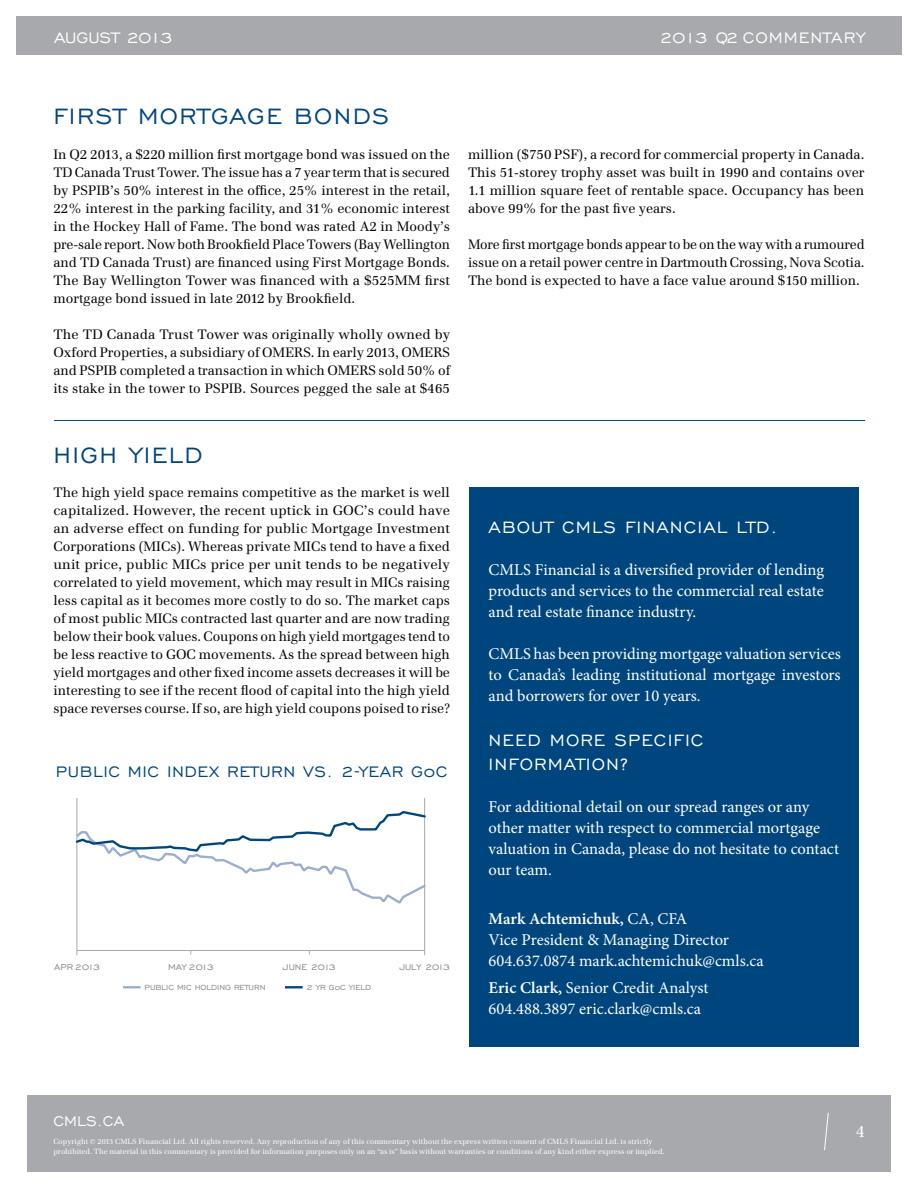
<style>
.page{position:relative;width:918px;height:1188px;background:#fff}
.page>*{position:absolute;margin:0;border:0;box-sizing:border-box;transform-origin:0 0}
.t1{font:28.5px "Engravers Gothic BT";letter-spacing:.05em;color:#00467e}
.t2{font:21px/24px "Engravers Gothic BT";letter-spacing:.05em;color:#fff}
.t3{font:19.5px "Engravers Gothic BT";letter-spacing:.03em;color:#00467e}
.t4{font:19.5px "Engravers Gothic BT";letter-spacing:.05em;color:#fff}
.t5{font:19.5px "Engravers Gothic BT";letter-spacing:-.005em;color:#fff}
.t6{font:18px "Engravers Gothic BT";color:#fff}
.t7{font:16.5px/21px "Minion Pro";color:#fff}
.t8{font:16.5px "Emona";color:#fff}
.t9{font:13.5px/18px "Emona";color:#040503;text-align:justify}
.t10{font:10.65px "Engravers Gothic BT";color:#808285}
.t11{font:9.45px "Engravers Gothic BT";letter-spacing:-.005em;color:#808285}
.t12{font:7.5px/10.5px "Emona";color:#fff}
.s1{font-weight:600}
</style>
<div class="page">
<hr style="left:54px;top:420px;width:811px;height:1px;background:#00467e">
<div style="left:16px;top:16px;width:886px;height:39px;background:#a8a9ad"></div>
<div style="left:27px;top:1095px;width:863px;height:77px;background:#a8a9ad"></div>
<svg style="left:824px;top:1112px;width:5px;height:39px"></svg>
<hr style="left:77px;top:950px;width:348px;height:1px;background:#a8a9ad">
<hr style="left:77px;top:798px;width:1px;height:157px;background:#a8a9ad">
<hr style="left:424px;top:798px;width:1px;height:157px;background:#a8a9ad">
<svg style="left:123px;top:986px;width:18px;height:2px"></svg>
<svg style="left:285px;top:986px;width:18px;height:2px"></svg>
<svg style="left:75px;top:810px;width:351px;height:96px"></svg>
<div style="left:469px;top:487px;width:390px;height:559px;background:#00467e"></div>
<h3 class="t5" style="left:54px;top:27px;width:120px">August 2013</h3>
<h3 class="t4" style="left:659px;top:27px;width:209px">2013 Q2 Commentary</h3>
<h1 class="t1" style="left:53px;top:100px;width:337px">First Mortgage Bon dS</h1>
<p class="t9" style="left:53px;top:145px;width:398px">In Q2 2013, a $220 million first mortgage bond was issued on the TD Canada Trust Tower. The issue has a 7 year term that is secured by PSPIB’s 50% interest in the office, 25% interest in the retail, 22% interest in the parking facility, and 31% economic interest in the Hockey Hall of Fame. The bond was rated A2 in Moody’s pre-sale report. Now both Brookfield Place Towers (Bay Wellington and TD Canada Trust) are financed using First Mortgage Bonds.<br>The Bay Wellington Tower was financed with a $525MM first mortgage bond issued in late 2012 by Brookfield.</p>
<p class="t9" style="left:53px;top:325px;width:398px">The TD Canada Trust Tower was originally wholly owned by Oxford Properties, a subsidiary of OMERS. In early 2013, OMERS and PSPIB completed a transaction in which OMERS sold 50% of its stake in the tower to PSPIB. Sources pegged the sale at $465</p>
<p class="t9" style="left:468px;top:145px;width:398px">million ($750 PSF), a record for commercial property in Canada.<br>This 51-storey trophy asset was built in 1990 and contains over 1.1 million square feet of rentable space. Occupancy has been above 99% for the past five years.</p>
<p class="t9" style="left:468px;top:235px;width:398px">More first mortgage bonds appear to be on the way with a rumoured issue on a retail power centre in Dartmouth Crossing, Nova Scotia.<br>The bond is expected to have a face value around $150 million.</p>
<h1 class="t1" style="left:53px;top:439px;width:150px">High Yield</h1>
<p class="t9" style="left:53px;top:484px;width:398px">The high yield space remains competitive as the market is well capitalized. However, the recent uptick in GOC’s could have an adverse effect on funding for public Mortgage Investment Corporations (MICs). Whereas private MICs tend to have a fixed unit price, public MICs price per unit tends to be negatively correlated to yield movement, which may result in MICs raising less capital as it becomes more costly to do so. The market caps of most public MICs contracted last quarter and are now trading below their book values. Coupons on high yield mortgages tend to be less reactive to GOC movements. As the spread between high yield mortgages and other fixed income assets decreases it will be interesting to see if the recent flood of capital into the high yield space reverses course. If so, are high yield coupons poised to rise?</p>
<h3 class="t3" style="left:56px;top:761px;width:392px">public mic in dex return vs . 2-year goc</h3>
<p class="t10" style="left:54px;top:961px;width:47px">APR 2013</p>
<p class="t10" style="left:168px;top:961px;width:47px">MAY 2013</p>
<p class="t10" style="left:283px;top:961px;width:54px">JUNE 2013</p>
<p class="t10" style="left:399px;top:961px;width:52px">JULY 2013</p>
<p class="t11" style="left:145px;top:982px;width:122px">PUBLIC MIC HOLDING RETURN</p>
<p class="t11" style="left:307px;top:982px;width:66px">2 YR GoC YIELD</p>
<h2 class="t2" style="left:489px;top:515px;width:42px">ABOUT</h2>
<h2 class="t2" style="left:562px;top:515px;width:146px">CMLS FI NANCIAL</h2>
<h2 class="t2" style="left:736px;top:515px;width:43px">LTD .</h2>
<p class="t7" style="left:489px;top:559px;width:337px;text-align:justify">CMLS Financial is a diversified provider of lending products and services to the commercial real estate and real estate finance industry.</p>
<p class="t7" style="left:489px;top:643px;width:354px;text-align:justify">CMLS has been providing mortgage valuation services to Canada’s leading institutional mortgage investors and borrowers for over 10 years.</p>
<h2 class="t2" style="left:489px;top:728px;width:215px">Need More Specific<br>Information?</h2>
<p class="t7" style="left:489px;top:796px;width:352px">For additional detail on our spread ranges or any other matter with respect to commercial mortgage valuation in Canada, please do not hesitate to contact our team.</p>
<p class="t7" style="left:489px;top:908px;width:277px"><span class="s1">Mark Achtemichuk,</span> CA, CFA<br>Vice President &amp; Managing Director<br>604.637.0874 mark.achtemichuk@cmls.ca</p>
<p class="t7" style="left:489px;top:978px;width:221px"><span class="s1">Eric Clark,</span> Senior Credit Analyst<br>604.488.3897 eric.clark@cmls.ca</p>
<h3 class="t6" style="left:53px;top:1112px;width:72px">CMLS.CA</h3>
<p class="t12" style="left:53px;top:1136px;width:613px">Copyright © 2013 CMLS Financial Ltd. All rights reserved. Any reproduction of any of this commentary without the express written consent of CMLS Financial Ltd. is strictly prohibited. The material in this commentary is provided for information purposes only on an “as is” basis without warranties or conditions of any kind either express or implied.</p>
<p class="t8" style="left:856px;top:1122px;width:11px">4</p>
</div>
